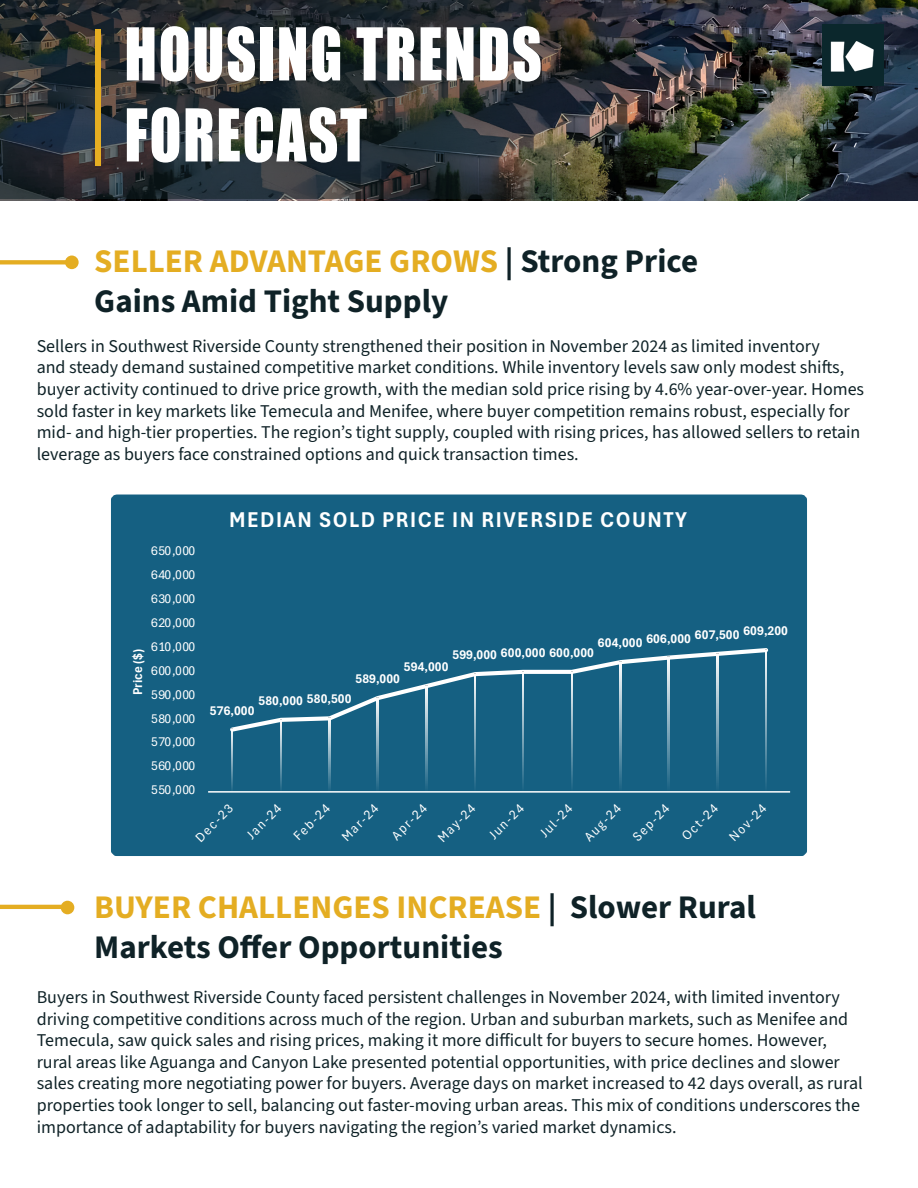
<style>
.page{position:relative;width:918px;height:1188px;background:#fff}
.page>*{position:absolute;margin:0;border:0;box-sizing:border-box;transform-origin:0 0}
.t1{font:67.2px "Impact";letter-spacing:.03em;color:#fff;scale:.87 1}
.t2{font:700 33px/39.6px "Source Sans 3";color:#0f2227}
.t3{font:700 condensed 22.5px "Aptos";letter-spacing:.065em;color:#fff}
.t4{font:18px/21.6px "Source Sans 3";color:#0f2227}
.t5{font:condensed 13.5px "Aptos";letter-spacing:-.005em;color:#fff}
.t6{font:700 condensed 13.5px "Aptos";color:#fff}
.s1{color:#e4ad22}
</style>
<div class="page">
<div style="left:0;top:260px;width:72px;height:4px;border:2px solid #e4ad22"></div>
<div style="left:65px;top:256px;width:14px;height:13px;background:#e4ad22;border-radius:50%"></div>
<div style="left:0;top:905px;width:68px;height:4px;border:2px solid #e4ad22"></div>
<div style="left:61px;top:901px;width:13px;height:13px;background:#e4ad22;border-radius:50%"></div>
<img style="left:0;top:0;width:918px;height:198px">
<div style="left:95px;top:29px;width:6px;height:137px;background:#e6ae22"></div>
<img style="left:822px;top:25px;width:61px;height:61px">
<div style="left:111px;top:494px;width:696px;height:362px;background:#156082"></div>
<p class="t1" style="left:124px;top:2px;width:482px">HOUSING TRENDS</p>
<p class="t1" style="left:124px;top:83px;width:280px">FORECAST</p>
<p class="t2" style="left:94px;top:241px;width:605px"><span class="s1">SELLER ADVANTAGE GROWS</span> | Strong Price<br>Gains Amid Tight Supply</p>
<p class="t4" style="left:37px;top:335px;width:829px">Sellers in Southwest Riverside County strengthened their position in November 2024 as limited inventory<br>and steady demand sustained competitive market conditions. While inventory levels saw only modest shifts, buyer activity continued to drive price growth, with the median sold price rising by 4.6% year-over-year. Homes sold faster in key markets like Temecula and Menifee, where buyer competition remains robust, especially for mid- and high-tier properties. The region’s tight supply, coupled with rising prices, has allowed sellers to retain leverage as buyers face constrained options and quick transaction times.</p>
<p class="t5" style="left:151px;top:541px;width:46px">650,000</p>
<p class="t5" style="left:151px;top:565px;width:46px">640,000</p>
<p class="t5" style="left:151px;top:589px;width:46px">630,000</p>
<p class="t5" style="left:151px;top:613px;width:46px">620,000</p>
<p class="t5" style="left:151px;top:637px;width:46px">610,000</p>
<p class="t6" style="left:128px;top:695px;width:48px;rotate:-90deg">Price ($)</p>
<p class="t5" style="left:151px;top:661px;width:46px">600,000</p>
<p class="t5" style="left:151px;top:685px;width:46px">590,000</p>
<p class="t5" style="left:151px;top:709px;width:46px">580,000</p>
<p class="t5" style="left:151px;top:732px;width:46px">570,000</p>
<p class="t5" style="left:151px;top:756px;width:46px">560,000</p>
<p class="t5" style="left:151px;top:780px;width:46px">550,000</p>
<p class="t3" style="left:229px;top:504px;width:459px">MEDIAN SOLD PRICE IN RIVERSIDE COUNTY</p>
<p class="t6" style="left:598px;top:627px;width:192px">604,000 606,000 607,500 609,200</p>
<p class="t6" style="left:452px;top:643px;width:143px">599,000 600,000 600,000</p>
<p class="t6" style="left:404px;top:657px;width:46px">594,000</p>
<p class="t6" style="left:355px;top:669px;width:46px">589,000</p>
<p class="t6" style="left:258px;top:690px;width:95px">580,000 580,500</p>
<p class="t6" style="left:210px;top:701px;width:46px">576,000</p>
<p class="t5" style="left:191px;top:833px;width:48px;rotate:-45deg">Dec-23</p>
<p class="t5" style="left:242px;top:830px;width:44px;rotate:-45deg">Jan-24</p>
<p class="t5" style="left:289px;top:832px;width:47px;rotate:-45deg">Feb-24</p>
<p class="t5" style="left:337px;top:832px;width:47px;rotate:-45deg">Mar-24</p>
<p class="t5" style="left:387px;top:831px;width:45px;rotate:-45deg">Apr-24</p>
<p class="t5" style="left:433px;top:833px;width:49px;rotate:-45deg">May-24</p>
<p class="t5" style="left:485px;top:830px;width:44px;rotate:-45deg">Jun-24</p>
<p class="t5" style="left:536px;top:828px;width:41px;rotate:-45deg">Jul-24</p>
<p class="t5" style="left:580px;top:832px;width:47px;rotate:-45deg">Aug-24</p>
<p class="t5" style="left:628px;top:832px;width:47px;rotate:-45deg">Sep-24</p>
<p class="t5" style="left:678px;top:832px;width:46px;rotate:-45deg">Oct-24</p>
<p class="t5" style="left:725px;top:832px;width:48px;rotate:-45deg">Nov-24</p>
<p class="t2" style="left:94px;top:887px;width:663px"><span class="s1">BUYER CHALLENGES INCREASE</span> | Slower Rural<br>Markets Offer Opportunities</p>
<p class="t4" style="left:37px;top:986px;width:828px">Buyers in Southwest Riverside County faced persistent challenges in November 2024, with limited inventory driving competitive conditions across much of the region. Urban and suburban markets, such as Menifee and Temecula, saw quick sales and rising prices, making it more difficult for buyers to secure homes. However, rural areas like Aguanga and Canyon Lake presented potential opportunities, with price declines and slower sales creating more negotiating power for buyers. Average days on market increased to 42 days overall, as rural properties took longer to sell, balancing out faster-moving urban areas. This mix of conditions underscores the importance of adaptability for buyers navigating the region’s varied market dynamics.</p>
</div>
